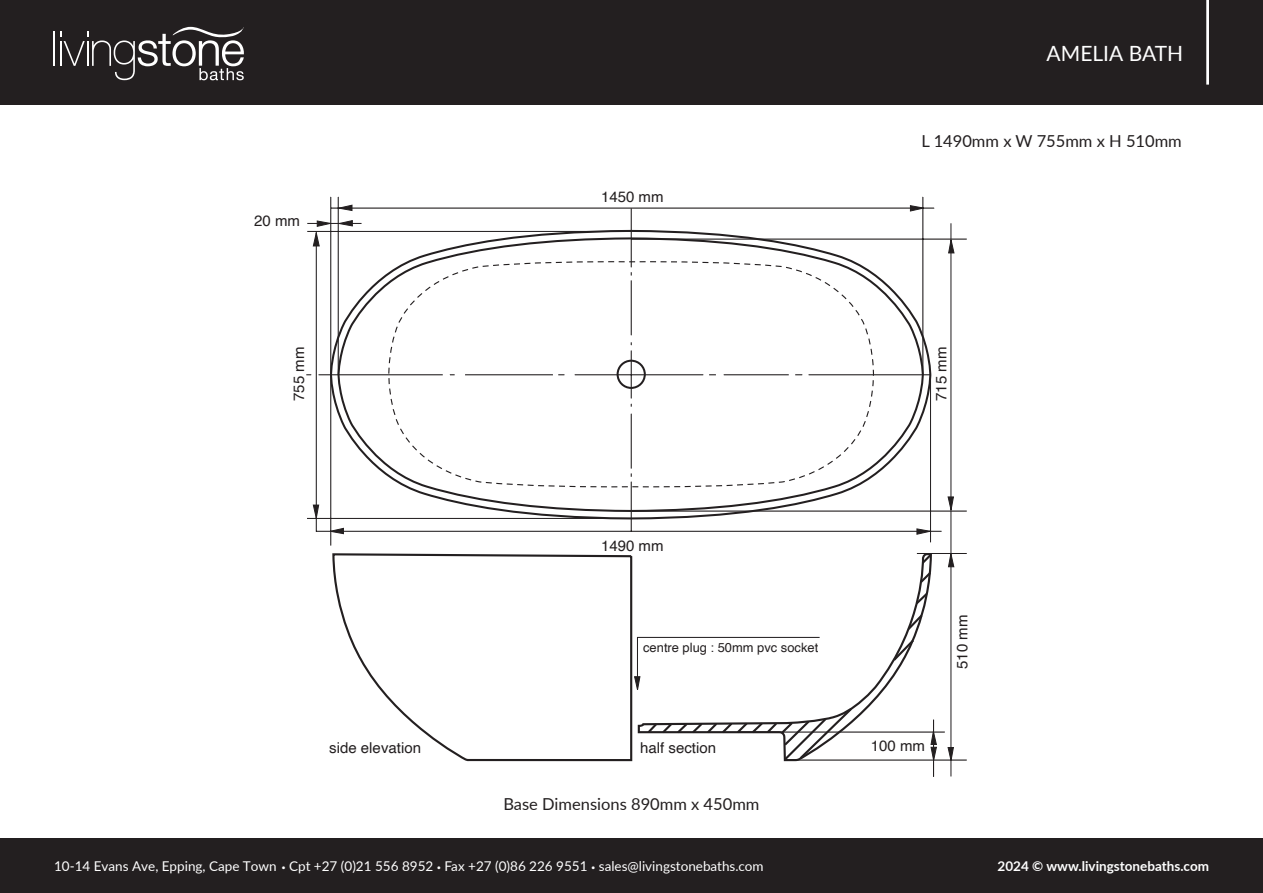
<style>
.page{position:relative;width:1263px;height:893px;background:#fff}
.page>*{position:absolute;margin:0;border:0;box-sizing:border-box;transform-origin:0 0}
.t1{font:21px "Lato";color:#fff}
.t2{font:16.5px "Lato";color:#231f20}
.t3{font:15px "Helvetica";color:#231f20}
.t4{font:13.5px "Lato";color:#fff}
.t5{font:700 13.5px "Lato";color:#fff}
.t6{font:12.9px "Helvetica";color:#231f20}
.s1{font-size:7.5px}
</style>
<div class="page">
<div style="left:0;top:0;width:1263px;height:104px;background:#231f20"></div>
<hr style="left:1206px;top:0;width:3px;height:85px;background:#fff">
<div style="left:0;top:839px;width:1263px;height:54px;background:#231f20"></div>
<hr style="left:54px;top:32px;width:1px;height:34px;background:#fff">
<svg style="left:60px;top:27px;width:184px;height:53px"></svg>
<hr style="left:950px;top:223px;width:1px;height:553px;background:#231f20">
<svg style="left:306px;top:196px;width:661px;height:565px"></svg>
<svg style="left:891px;top:612px;width:34px;height:51px"></svg>
<svg style="left:645px;top:706px;width:209px;height:56px"></svg>
<svg style="left:913px;top:591px;width:17px;height:15px"></svg>
<svg style="left:918px;top:552px;width:16px;height:33px"></svg>
<svg style="left:329px;top:229px;width:603px;height:291px"></svg>
<svg style="left:336px;top:236px;width:589px;height:277px"></svg>
<svg style="left:388px;top:260px;width:487px;height:229px"></svg>
<hr style="left:933px;top:720px;width:1px;height:57px;background:#231f20">
<h1 class="t1" style="left:1047px;top:38px;width:138px">AMELIA BATH</h1>
<p class="t3" style="left:254px;top:209px;width:47px">20 mm</p>
<p class="t3" style="left:601px;top:185px;width:64px">1450 mm</p>
<p class="t2" style="left:921px;top:129px;width:262px">L 1490mm x W 755mm x H 510mm</p>
<p class="t3" style="left:287px;top:401px;width:56px;rotate:-90deg">755 mm</p>
<p class="t3" style="left:929px;top:401px;width:56px;rotate:-90deg">715 mm</p>
<p class="t3" style="left:601px;top:535px;width:64px">1490 mm</p>
<p class="t3" style="left:329px;top:736px;width:93px">side elevation</p>
<p class="t6" style="left:643px;top:637px;width:177px">centre plug : 50mm pvc socket</p>
<p class="t3" style="left:640px;top:736px;width:77px">half section</p>
<p class="t3" style="left:871px;top:734px;width:56px">100 mm</p>
<p class="t2" style="left:503px;top:792px;width:258px">Base Dimensions 890mm x 450mm</p>
<p class="t4" style="left:54px;top:857px;width:711px">10-14 Evans Ave, Epping, Cape Town <span class="s1">•</span> Cpt +27 (0)21 556 8952 <span class="s1">•</span> Fax +27 (0)86 226 9551 <span class="s1">•</span> sales@livingstonebaths.com</p>
<p class="t3" style="left:950px;top:669px;width:56px;rotate:-90deg">510 mm</p>
<p class="t5" style="left:997px;top:856px;width:213px">2024 © www.livingstonebaths.com</p>
</div>
